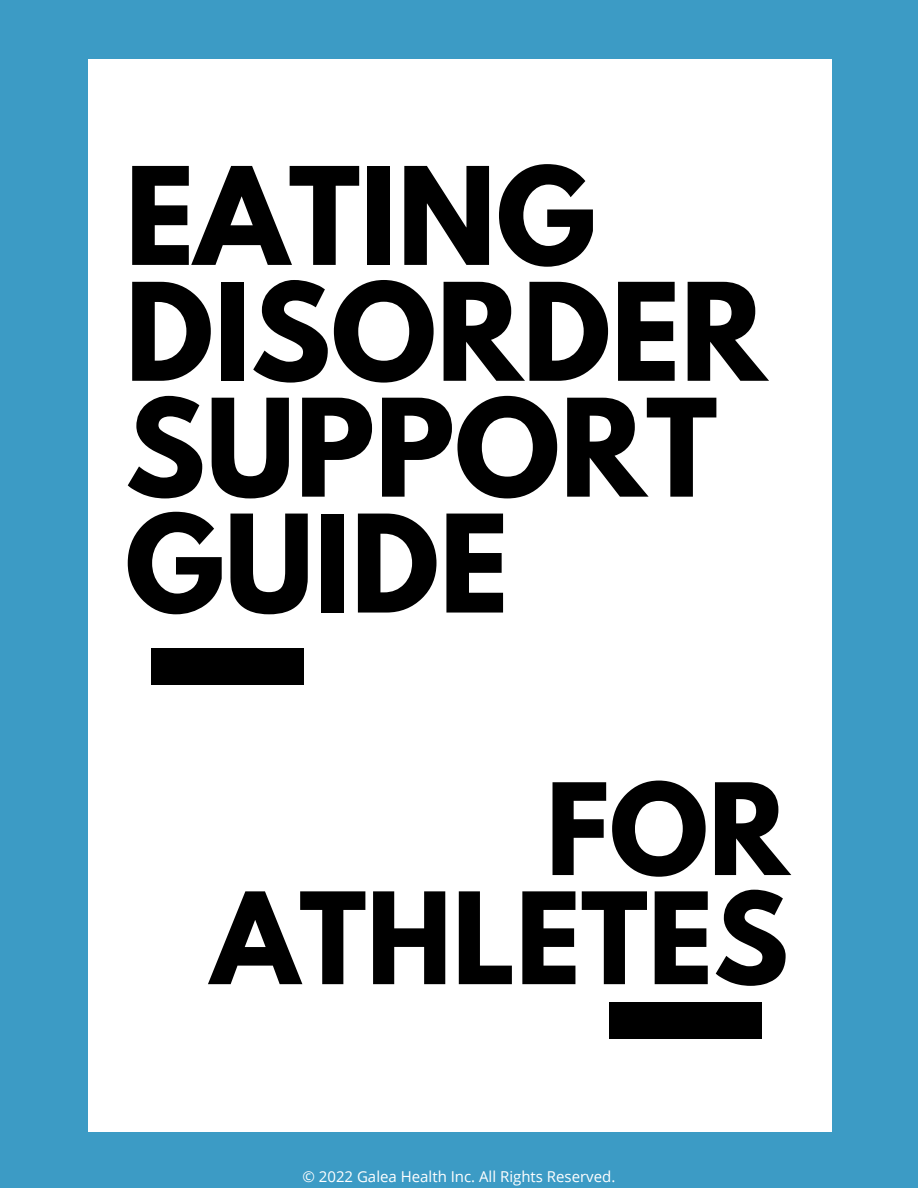
<style>
.page{position:relative;width:918px;height:1188px;background:#3c9bc5}
.page>*{position:absolute;margin:0;border:0;box-sizing:border-box;transform-origin:0 0}
.t1{font:700 120px/115.8px "League Spartan";color:#000}
.t2{font:700 112.5px/109.2px "League Spartan";color:#000;text-align:right}
.t3{font:15px "Open Sans";color:#fff}
</style>
<div class="page">
<div style="left:89px;top:59px;width:742px;height:1072px;background:#fff"></div>
<div style="left:151px;top:649px;width:153px;height:36px;background:#000"></div>
<div style="left:609px;top:1003px;width:153px;height:36px;background:#000"></div>
<h1 class="t1" style="left:125px;top:174px;width:643px">EATING<br>DISORDER<br>SUPPORT<br>GUIDE</h1>
<h2 class="t2" style="left:211px;top:790px;width:579px">FOR<br>ATHLETES</h2>
<p class="t3" style="left:303px;top:1166px;width:314px">© 2022 Galea Health Inc. All Rights Reserved.</p>
</div>
